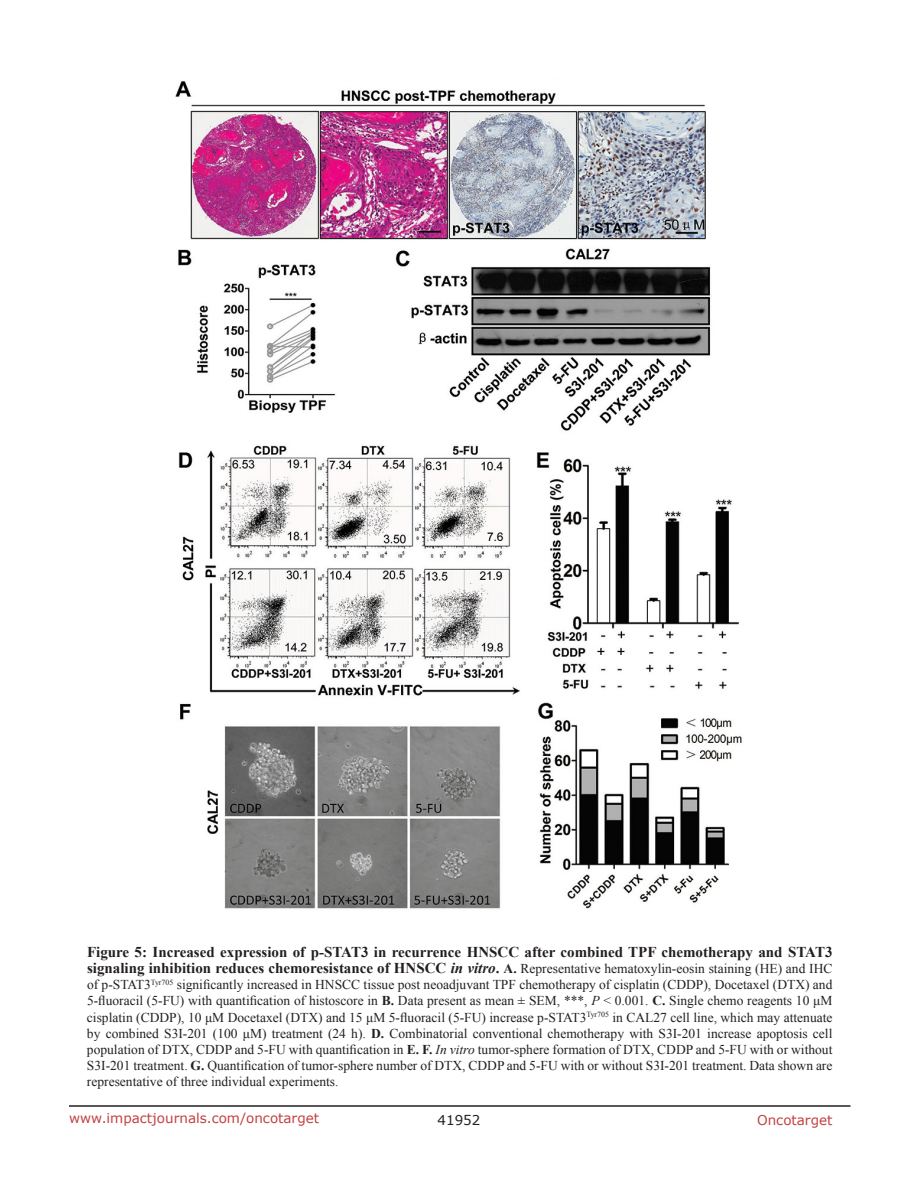
<style>
.page{position:relative;width:918px;height:1188px;background:#fff}
.page>*{position:absolute;margin:0;border:0;box-sizing:border-box;transform-origin:0 0}
.FigureText{font:700 15px/16.2px "Times New Roman";color:#231f20}
.FigureText-2{font:13.5px/16.2px "Times New Roman";color:#231f20;text-align:justify}
.t1{font:13.5px "Verdana";color:#c24141}
.t2{font:13.5px "Verdana";color:#231f20}
.s1{font-style:italic}
.s2{font-size:13.5px}
.s3{font-weight:400;font-size:13.5px}
.s4{font-weight:700}
</style>
<div class="page">
<hr style="left:69px;top:1105px;width:781px;height:2px;background:#231f20">
<img style="left:175px;top:81px;width:567px;height:828px">
<p class="FigureText" style="left:87px;top:943px;width:747px">Figure 5: Increased expression of p-STAT3 in recurrence HNSCC after combined TPF chemotherapy and STAT3 signaling inhibition reduces chemoresistance of HNSCC <span class="s1">in vitro</span>. <span class="s2">A.</span> <span class="s3">Representative hematoxylin-eosin staining (HE) and IHC</span></p>
<p class="FigureText-2" style="left:87px;top:976px;width:747px">of p-STAT3<sup>Tyr705</sup> significantly increased in HNSCC tissue post neoadjuvant TPF chemotherapy of cisplatin (CDDP), Docetaxel (DTX) and 5-fluoracil (5-FU) with quantification of histoscore in <span class="s4">B.</span> Data present as mean ± SEM, ***, <span class="s1">P</span> &lt; 0.001. <span class="s4">C.</span> Single chemo reagents 10 μM cisplatin (CDDP), 10 μM Docetaxel (DTX) and 15 μM 5-fluoracil (5-FU) increase p-STAT3<sup>Tyr705</sup> in CAL27 cell line, which may attenuate by combined S3I-201 (100 μM) treatment (24 h). <span class="s4">D.</span> Combinatorial conventional chemotherapy with S3I-201 increase apoptosis cell population of DTX, CDDP and 5-FU with quantification in <span class="s4">E. F.</span> <span class="s1">In vitro</span> tumor-sphere formation of DTX, CDDP and 5-FU with or without S3I-201 treatment. <span class="s4">G.</span> Quantification of tumor-sphere number of DTX, CDDP and 5-FU with or without S3I-201 treatment. Data shown are representative of three individual experiments.</p>
<p class="t1" style="left:69px;top:1109px;width:252px">www.impactjournals.com/oncotarget</p>
<p class="t2" style="left:438px;top:1111px;width:44px">41952</p>
<p class="t1" style="left:757px;top:1111px;width:77px">Oncotarget</p>
</div>
